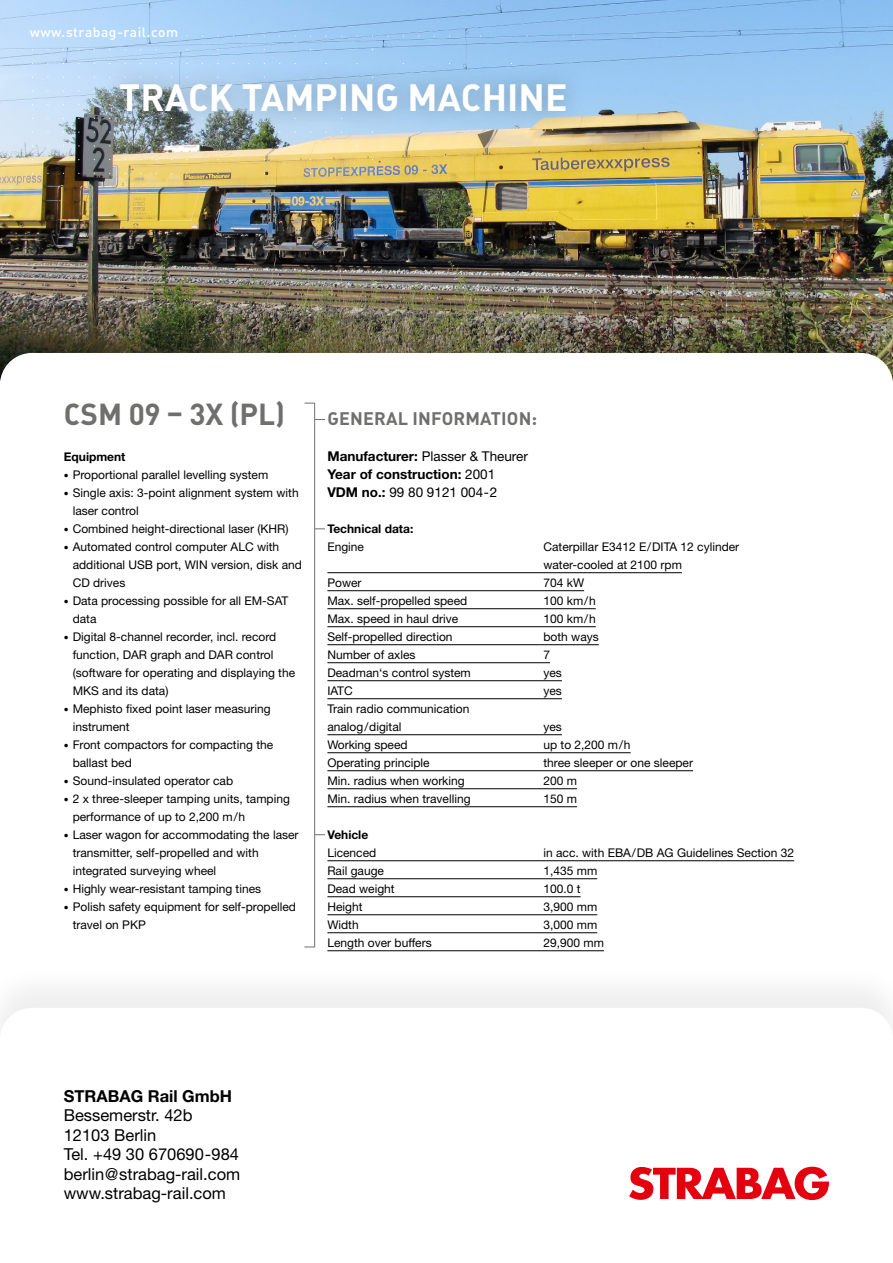
<style>
.page{position:relative;width:893px;height:1263px;background:#fff}
.page>*{position:absolute;margin:0;border:0;box-sizing:border-box;transform-origin:0 0}
.t1{font:700 37.5px "DIN Pro";color:#fff}
.t2{font:700 30px "DIN Pro";color:#6f6f6e}
.t3{font:700 18px "DIN Pro";letter-spacing:.01em;color:#6f6f6e}
.t4{font:16.5px/19.5px "Helvetica Neue LT Pro";color:#000}
.t5{font:700 16.5px "Helvetica Neue LT Pro";color:#000}
.t6{font:700 13.5px/18px "Helvetica Neue LT Pro";color:#000}
.t7{font:500 13.5px "DIN Pro";letter-spacing:.04em;color:#fff}
.t8{font:12px/18px "Helvetica Neue LT Pro";color:#000}
.t9{font:700 12px "Helvetica Neue LT Pro";color:#000}
.s1{font-size:9.75px}
.s2{font-weight:400}
</style>
<div class="page">
<img style="left:0;top:0;width:893px;height:263px">
<div style="left:0;top:263px;width:893px;height:921px;background:#000;opacity:.2"></div>
<svg style="left:0;top:353px;width:893px;height:610px"></svg>
<div style="left:0;top:963px;width:893px;height:300px;background:#fff"></div>
<hr style="left:314px;top:403px;width:1px;height:544px;background:#6f6f6e">
<div style="left:98px;top:60px;width:490px;height:74px;background:#000;opacity:.23"></div>
<hr style="left:327px;top:572px;width:355px;height:1px;background:#000">
<hr style="left:327px;top:590px;width:257px;height:1px;background:#000">
<hr style="left:327px;top:608px;width:269px;height:1px;background:#000">
<hr style="left:327px;top:626px;width:269px;height:1px;background:#000">
<hr style="left:327px;top:644px;width:272px;height:1px;background:#000">
<hr style="left:327px;top:662px;width:223px;height:1px;background:#000">
<hr style="left:327px;top:680px;width:235px;height:1px;background:#000">
<hr style="left:327px;top:698px;width:235px;height:1px;background:#000">
<hr style="left:327px;top:734px;width:235px;height:1px;background:#000">
<hr style="left:327px;top:752px;width:304px;height:1px;background:#000">
<hr style="left:327px;top:770px;width:366px;height:1px;background:#000">
<hr style="left:327px;top:788px;width:250px;height:1px;background:#000">
<hr style="left:327px;top:806px;width:250px;height:1px;background:#000">
<hr style="left:327px;top:860px;width:467px;height:1px;background:#000">
<hr style="left:327px;top:878px;width:270px;height:1px;background:#000">
<hr style="left:327px;top:896px;width:254px;height:1px;background:#000">
<hr style="left:327px;top:914px;width:270px;height:1px;background:#000">
<hr style="left:327px;top:932px;width:270px;height:1px;background:#000">
<hr style="left:327px;top:950px;width:277px;height:1px;background:#000">
<svg style="left:629px;top:1167px;width:200px;height:33px"></svg>
<p class="t7" style="left:30px;top:23px;width:150px">www.strabag-rail.com</p>
<h1 class="t1" style="left:119px;top:72px;width:450px">TRACK TAMPING MACHINE</h1>
<h2 class="t2" style="left:64px;top:394px;width:223px">CSM 09 – 3X (PL)</h2>
<p class="t9" style="left:64px;top:449px;width:63px">Equipment</p>
<p class="t8" style="left:64px;top:466px;width:206px"><span class="s1">•</span> Proportional parallel levelling system</p>
<p class="t8" style="left:73px;top:484px;width:228px;text-indent:-9px"><span class="s1">•</span> Single axis: 3-point alignment system with laser control</p>
<p class="t8" style="left:64px;top:520px;width:226px"><span class="s1">•</span> Combined height-directional laser (KHR)</p>
<p class="t8" style="left:73px;top:538px;width:231px;text-indent:-9px"><span class="s1">•</span> Automated control computer ALC with additional USB port, WIN version, disk and<br>CD drives</p>
<p class="t8" style="left:73px;top:592px;width:217px;text-indent:-9px"><span class="s1">•</span> Data processing possible for all EM-SAT data</p>
<p class="t8" style="left:73px;top:628px;width:224px;text-indent:-9px"><span class="s1">•</span> Digital 8-channel recorder, incl. record function, DAR graph and DAR control (software for operating and displaying the MKS and its data)</p>
<p class="t8" style="left:73px;top:700px;width:200px;text-indent:-9px"><span class="s1">•</span> Mephisto fixed point laser measuring instrument</p>
<p class="t8" style="left:73px;top:736px;width:202px;text-indent:-9px"><span class="s1">•</span> Front compactors for compacting the ballast bed</p>
<p class="t8" style="left:64px;top:772px;width:171px"><span class="s1">•</span> Sound-insulated operator cab</p>
<p class="t8" style="left:73px;top:790px;width:219px;text-indent:-9px"><span class="s1">•</span> 2 x three-sleeper tamping units, tamping performance of up to 2,200 m/h</p>
<p class="t8" style="left:73px;top:826px;width:227px;text-indent:-9px"><span class="s1">•</span> Laser wagon for accommodating the laser transmitter, self-propelled and with integrated surveying wheel</p>
<p class="t8" style="left:64px;top:880px;width:199px"><span class="s1">•</span> Highly wear-resistant tamping tines</p>
<p class="t8" style="left:73px;top:898px;width:225px;text-indent:-9px"><span class="s1">•</span> Polish safety equipment for self-propelled travel on PKP</p>
<h3 class="t3" style="left:327px;top:406px;width:211px">GENERAL INFORMATION:</h3>
<p class="t6" style="left:327px;top:447px;width:202px">Manufacturer: <span class="s2">Plasser &amp; Theurer<br></span>Year of construction: <span class="s2">2001<br></span>VDM no.: <span class="s2">99 80 9121 004-2</span></p>
<p class="t9" style="left:327px;top:521px;width:87px">Technical data:</p>
<p class="t8" style="left:327px;top:538px;width:38px">Engine</p>
<p class="t8" style="left:543px;top:538px;width:197px">Caterpillar E3412 E/DITA 12 cylinder water-cooled at 2100 rpm</p>
<p class="t8" style="left:327px;top:574px;width:36px">Power</p>
<p class="t8" style="left:543px;top:574px;width:42px">704 kW</p>
<p class="t8" style="left:327px;top:592px;width:141px">Max. self-propelled speed</p>
<p class="t8" style="left:543px;top:592px;width:54px">100 km/h</p>
<p class="t8" style="left:327px;top:610px;width:132px">Max. speed in haul drive</p>
<p class="t8" style="left:543px;top:610px;width:54px">100 km/h</p>
<p class="t8" style="left:327px;top:628px;width:127px">Self-propelled direction</p>
<p class="t8" style="left:543px;top:628px;width:57px">both ways</p>
<p class="t8" style="left:327px;top:646px;width:90px">Number of axles</p>
<p class="t8" style="left:543px;top:646px;width:8px">7</p>
<p class="t8" style="left:327px;top:664px;width:145px">Deadman‘s control system</p>
<p class="t8" style="left:543px;top:664px;width:20px">yes</p>
<p class="t8" style="left:327px;top:682px;width:27px">IATC</p>
<p class="t8" style="left:543px;top:682px;width:20px">yes</p>
<p class="t8" style="left:327px;top:700px;width:144px">Train radio communication analog/digital</p>
<p class="t8" style="left:543px;top:718px;width:20px">yes</p>
<p class="t8" style="left:327px;top:736px;width:82px">Working speed</p>
<p class="t8" style="left:543px;top:736px;width:89px">up to 2,200 m/h</p>
<p class="t8" style="left:327px;top:754px;width:104px">Operating principle</p>
<p class="t8" style="left:543px;top:754px;width:151px">three sleeper or one sleeper</p>
<p class="t8" style="left:327px;top:772px;width:139px">Min. radius when working</p>
<p class="t8" style="left:543px;top:772px;width:35px">200 m</p>
<p class="t8" style="left:327px;top:790px;width:145px">Min. radius when travelling</p>
<p class="t8" style="left:543px;top:790px;width:35px">150 m</p>
<p class="t9" style="left:327px;top:827px;width:42px">Vehicle</p>
<p class="t8" style="left:327px;top:844px;width:50px">Licenced</p>
<p class="t8" style="left:543px;top:844px;width:252px">in acc. with EBA/DB AG Guidelines Section 32</p>
<p class="t8" style="left:327px;top:862px;width:58px">Rail gauge</p>
<p class="t8" style="left:543px;top:862px;width:55px">1,435 mm</p>
<p class="t8" style="left:327px;top:880px;width:69px">Dead weight</p>
<p class="t8" style="left:543px;top:880px;width:39px">100.0 t</p>
<p class="t8" style="left:327px;top:898px;width:37px">Height</p>
<p class="t8" style="left:543px;top:898px;width:55px">3,900 mm</p>
<p class="t8" style="left:327px;top:916px;width:33px">Width</p>
<p class="t8" style="left:543px;top:916px;width:55px">3,000 mm</p>
<p class="t8" style="left:327px;top:934px;width:106px">Length over buffers</p>
<p class="t8" style="left:543px;top:934px;width:62px">29,900 mm</p>
<h3 class="t5" style="left:64px;top:1085px;width:170px">STRABAG Rail GmbH</h3>
<h3 class="t4" style="left:64px;top:1105px;width:178px">Bessemerstr. 42b<br>12103 Berlin<br>Tel. +49 30 670690-984 berlin@strabag-rail.com www.strabag-rail.com</h3>
</div>
